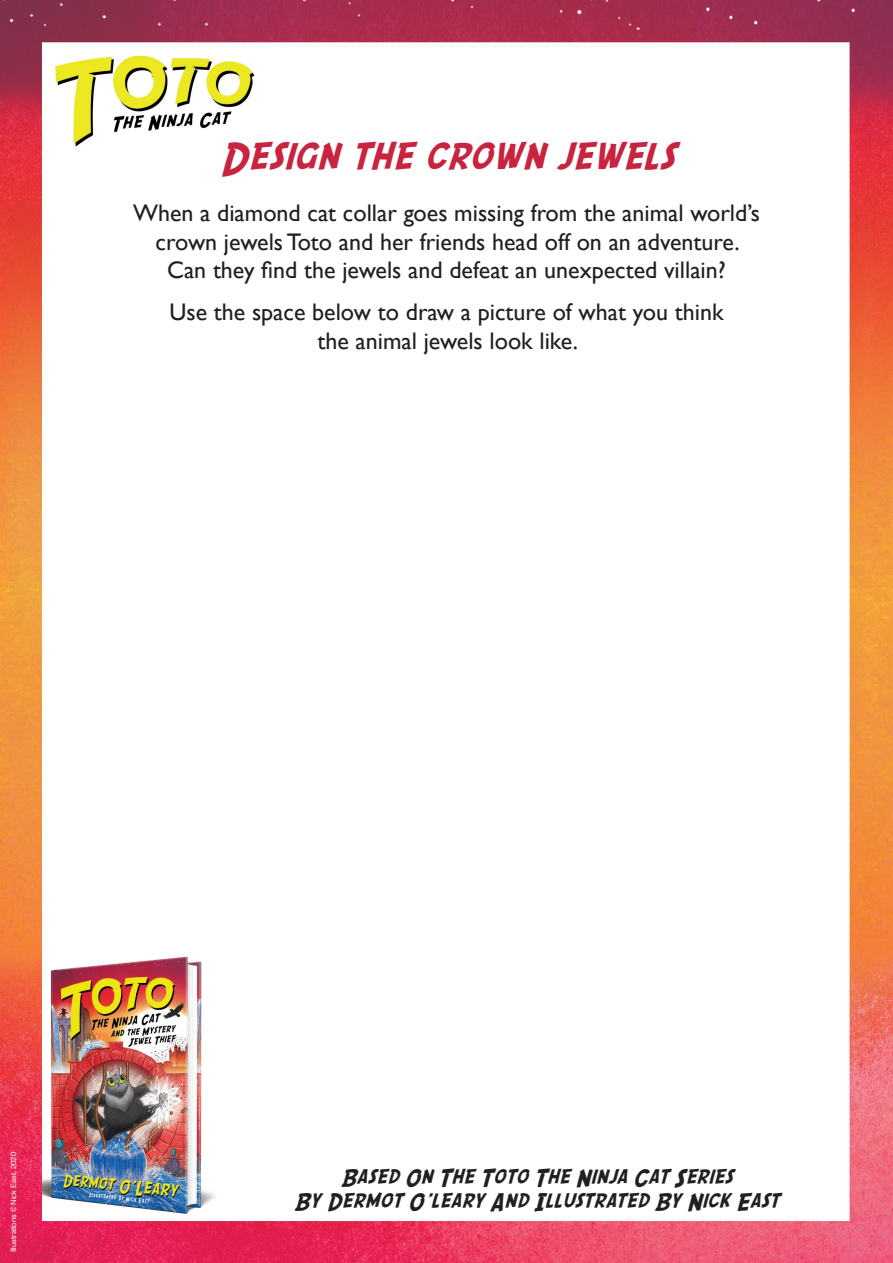
<style>
.page{position:relative;width:893px;height:1263px;background:#fff}
.page>*{position:absolute;margin:0;border:0;box-sizing:border-box;transform-origin:0 0}
.t1{font:45px "SF Comic Script";color:#c8233f}
.t2{font:24px/28.8px "Gill Sans";color:#231f20;text-align:center}
.t3{font:24px/24px "SF Comic Script";color:#231f20;text-align:center}
.t4{font:7.5px "Helvetica";color:#fff}
</style>
<div class="page">
<img style="left:0;top:0;width:893px;height:1263px">
<h1 class="t1" style="left:219px;top:132px;width:456px">Design the crown jewels</h1>
<p class="t2" style="left:133px;top:198px;width:628px">When a diamond cat collar goes missing from the animal world’s crown jewels Toto and her friends head off on an adventure.<br>Can they find the jewels and defeat an unexpected villain?</p>
<p class="t2" style="left:169px;top:297px;width:555px">Use the space below to draw a picture of what you think the animal jewels look like.</p>
<p class="t4" style="left:8px;top:1252px;width:102px;rotate:-90deg">Illustrations © Nick East, 2020</p>
<p class="t3" style="left:294px;top:1164px;width:486px">Based On The Toto The Ninja Cat Series<br>By Dermot O’leary And Illustrated By Nick East</p>
</div>
